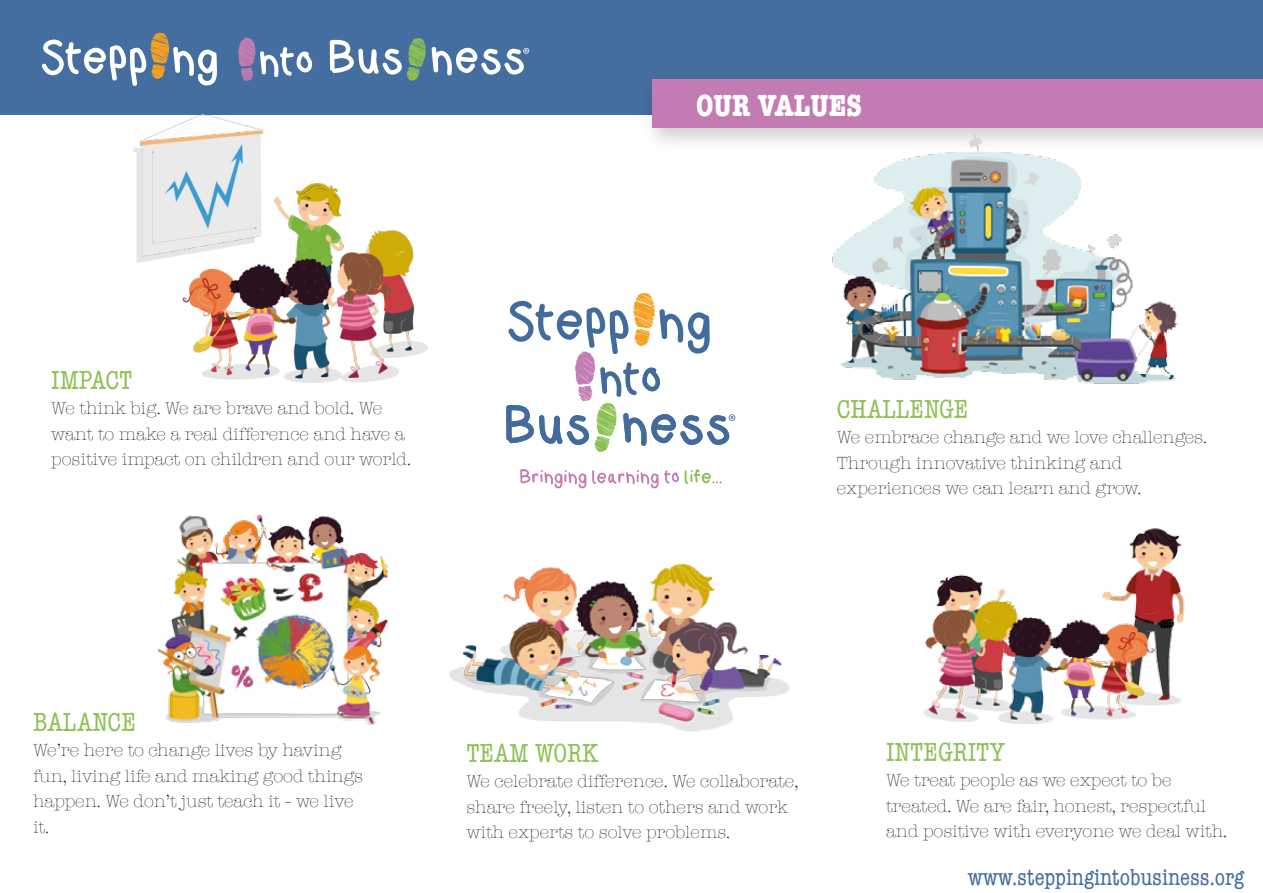
<style>
.page{position:relative;width:1263px;height:893px;background:#fff}
.page>*{position:absolute;margin:0;border:0;box-sizing:border-box;transform-origin:0 0}
.t1{font:700 condensed 31.5px "American Typewriter";color:#fff}
.t2{font:condensed 27px "American Typewriter";color:#8cc054}
.t3{font:condensed 24px "American Typewriter";color:#446e9f}
.t4{font:300 18px/25.5px "American Typewriter";color:#1d1d1b}
</style>
<div class="page">
<img style="left:520px;top:469px;width:180px;height:14px">
<svg style="left:506px;top:293px;width:229px;height:159px"></svg>
<div style="left:0;top:0;width:1263px;height:115px;background:#446e9f"></div>
<img style="left:134px;top:113px;width:294px;height:270px">
<svg style="left:42px;top:33px;width:175px;height:53px"></svg>
<svg style="left:238px;top:38px;width:74px;height:43px"></svg>
<svg style="left:330px;top:38px;width:199px;height:43px"></svg>
<img style="left:650px;top:79px;width:613px;height:64px">
<div style="left:653px;top:80px;width:610px;height:48px;background:#c37cb3"></div>
<img style="left:810px;top:128px;width:382px;height:256px">
<img style="left:923px;top:528px;width:262px;height:196px">
<img style="left:449px;top:563px;width:341px;height:169px">
<img style="left:157px;top:515px;width:232px;height:210px">
<h1 class="t1" style="left:696px;top:80px;width:167px">OUR VALUES</h1>
<h2 class="t2" style="left:51px;top:360px;width:83px">IMPACT</h2>
<p class="t4" style="left:51px;top:395px;width:361px">We think big. We are brave and bold. We want to make a real difference and have a positive impact on children and our world.</p>
<h2 class="t2" style="left:837px;top:388px;width:133px">CHALLENGE</h2>
<p class="t4" style="left:837px;top:424px;width:372px">We embrace change and we love challenges.<br>Through innovative thinking and experiences we can learn and grow.</p>
<h2 class="t2" style="left:33px;top:701px;width:104px">BALANCE</h2>
<p class="t4" style="left:33px;top:737px;width:331px">We’re here to change lives by having fun, living life and making good things happen. We don’t just teach it - we live it.</p>
<h2 class="t2" style="left:466px;top:732px;width:134px">TEAM WORK</h2>
<p class="t4" style="left:466px;top:768px;width:333px">We celebrate difference. We collaborate, share freely, listen to others and work with experts to solve problems.</p>
<h2 class="t2" style="left:886px;top:731px;width:120px">INTEGRITY</h2>
<p class="t4" style="left:886px;top:767px;width:343px">We treat people as we expect to be treated. We are fair, honest, respectful and positive with everyone we deal with.</p>
<h3 class="t3" style="left:968px;top:859px;width:278px">www.steppingintobusiness.org</h3>
</div>
